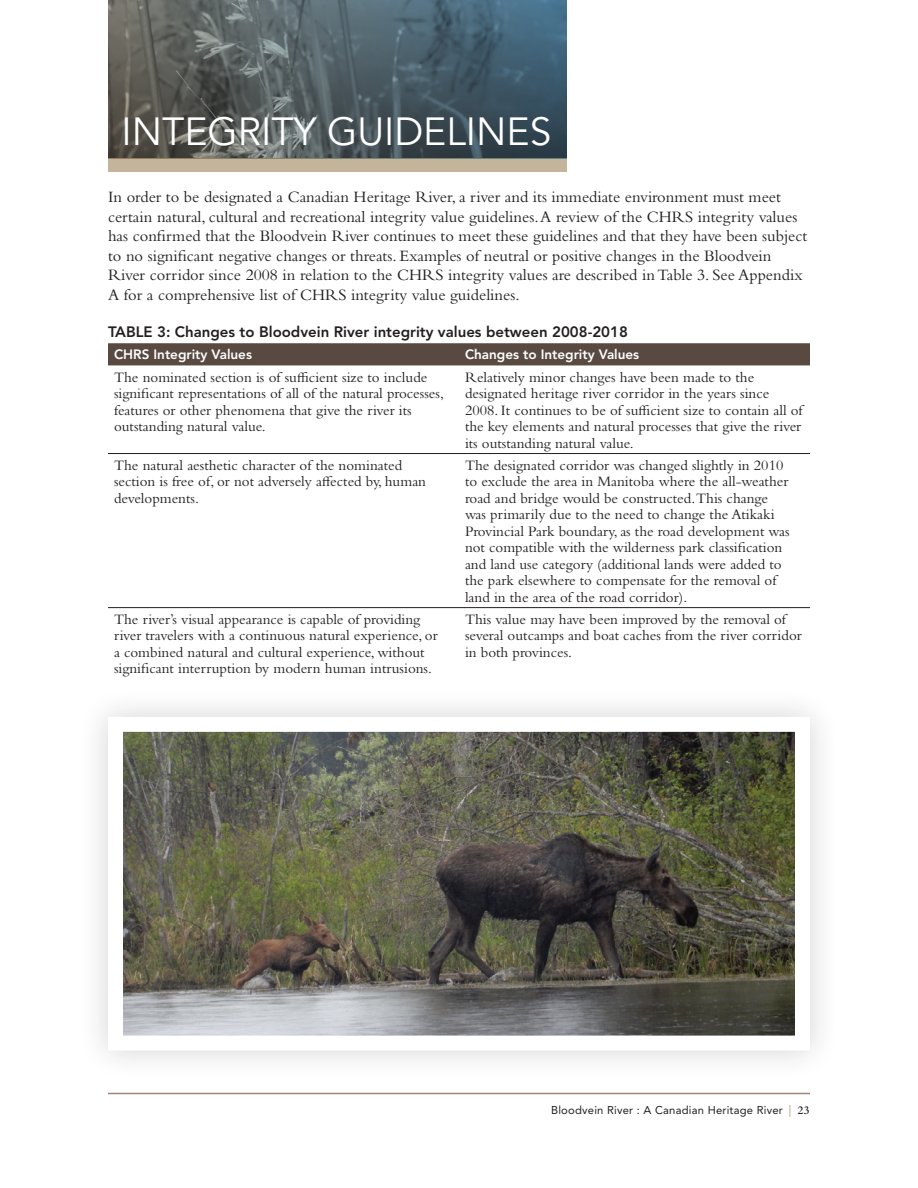
<style>
.page{position:relative;width:918px;height:1188px;background:#fff}
.page>*{position:absolute;margin:0;border:0;box-sizing:border-box;transform-origin:0 0}
.title_main_1_H1{font:39px "Avenir LT Std";color:#fff}
.body{font:16.5px/19.5px "Bembo Std";color:#231f20}
.table_body{font:15px/16.5px "Bembo Std";color:#231f20}
.title_table_figure_H{font:800 15px "Avenir LT Std";color:#231f20}
.table_header{font:800 13.5px "Avenir LT Std";color:#fff}
.t1{font:11.25px "Avenir LT Std";letter-spacing:.02em;color:#231f20}
.s1{font-family:"Myriad Pro";font-weight:600;font-size:12px;color:#c3b49b}
.s2{font-family:"Bembo Std";font-weight:600;font-size:12px}
</style>
<div class="page">
<hr style="left:108px;top:1093px;width:702px;height:1px;background:#9b8679">
<div style="left:108px;top:158px;width:458px;height:14px;background:#c3b49b"></div>
<div style="left:108px;top:343px;width:702px;height:22px;background:#594a41"></div>
<hr style="left:108px;top:453px;width:351px;height:1px;background:#231f20">
<hr style="left:459px;top:453px;width:351px;height:1px;background:#231f20">
<hr style="left:108px;top:607px;width:351px;height:1px;background:#231f20">
<hr style="left:459px;top:607px;width:351px;height:1px;background:#231f20">
<svg style="left:108px;top:0;width:458px;height:159px;background:#515e63"></svg>
<div style="left:78px;top:687px;width:762px;height:394px;background:#231f20;opacity:.2"></div>
<img style="left:124px;top:733px;width:670px;height:302px">
<h1 class="title_main_1_H1" style="left:122px;top:109px;width:431px">INTEGRITY GUIDELINES</h1>
<p class="body" style="left:108px;top:187px;width:701px">In order to be designated a Canadian Heritage River, a river and its immediate environment must meet certain natural, cultural and recreational integrity value guidelines. A review of the CHRS integrity values has confirmed that the Bloodvein River continues to meet these guidelines and that they have been subject to no significant negative changes or threats. Examples of neutral or positive changes in the Bloodvein River corridor since 2008 in relation to the CHRS integrity values are described in Table 3. See Appendix A for a comprehensive list of CHRS integrity value guidelines.</p>
<p class="title_table_figure_H" style="left:108px;top:323px;width:521px">TABLE 3: Changes to Bloodvein River integrity values between 2008-2018</p>
<p class="table_header" style="left:114px;top:347px;width:140px">CHRS Integrity Values</p>
<p class="table_header" style="left:465px;top:347px;width:176px">Changes to Integrity Values</p>
<p class="table_body" style="left:114px;top:368px;width:331px">The nominated section is of sufficient size to include significant representations of all of the natural processes, features or other phenomena that give the river its outstanding natural value.</p>
<p class="table_body" style="left:465px;top:368px;width:339px">Relatively minor changes have been made to the designated heritage river corridor in the years since 2008. It continues to be of sufficient size to contain all of the key elements and natural processes that give the river its outstanding natural value.</p>
<p class="table_body" style="left:114px;top:456px;width:314px">The natural aesthetic character of the nominated section is free of, or not adversely affected by, human developments.</p>
<p class="table_body" style="left:465px;top:456px;width:326px">The designated corridor was changed slightly in 2010 to exclude the area in Manitoba where the all-weather road and bridge would be constructed.This change was primarily due to the need to change the Atikaki Provincial Park boundary, as the road development was not compatible with the wilderness park classification and land use category (additional lands were added to the park elsewhere to compensate for the removal of land in the area of the road corridor).</p>
<p class="table_body" style="left:114px;top:610px;width:325px">The river’s visual appearance is capable of providing river travelers with a continuous natural experience, or a combined natural and cultural experience, without significant interruption by modern human intrusions.</p>
<p class="table_body" style="left:465px;top:610px;width:338px">This value may have been improved by the removal of several outcamps and boat caches from the river corridor in both provinces.</p>
<p class="t1" style="left:551px;top:1103px;width:260px">Bloodvein River : A Canadian Heritage River <span class="s1">|</span> <span class="s2">23</span></p>
</div>
